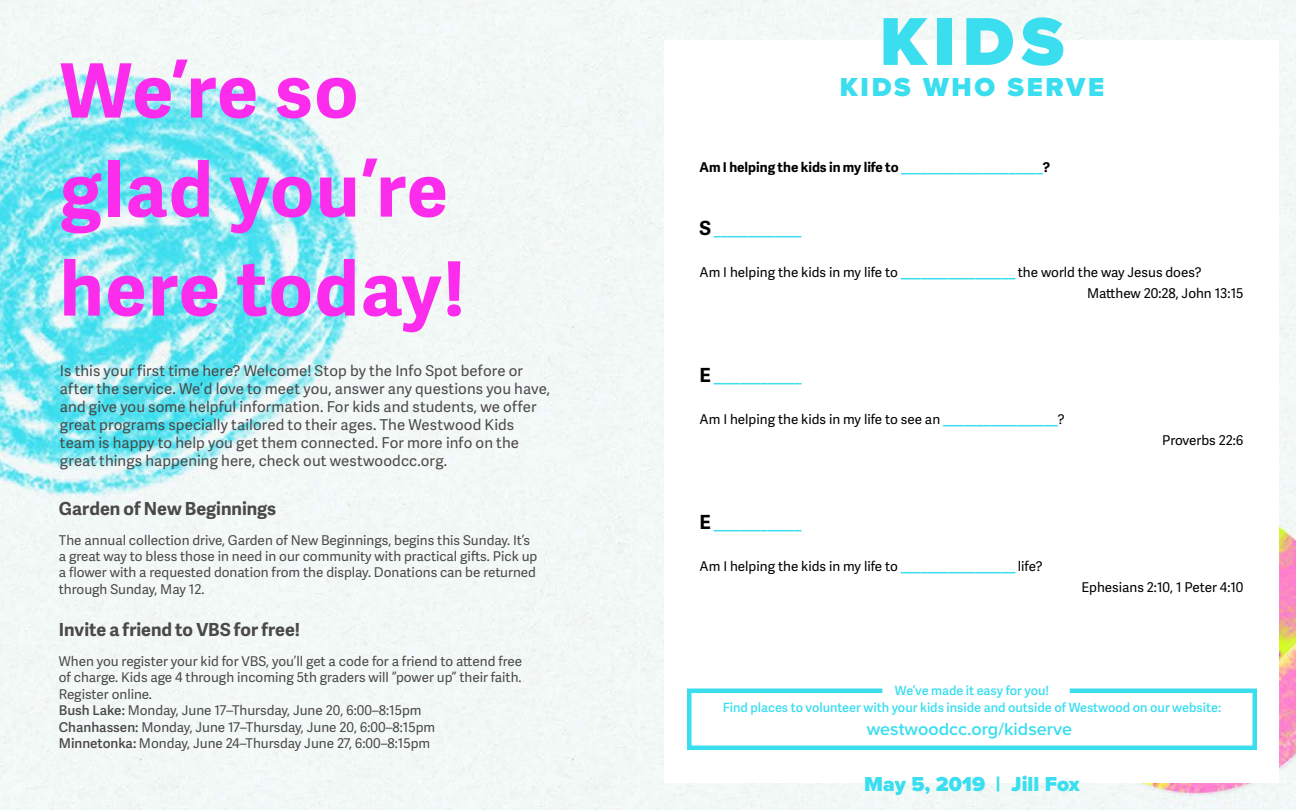
<style>
.page{position:relative;width:1296px;height:810px;background:#fff}
.page>*{position:absolute;margin:0;border:0;box-sizing:border-box;transform-origin:0 0}
.t1{font:700 75px/99px "Adelle Sans";letter-spacing:.02em;color:#fc2cec}
.t2{font:900 70.2px "Proxima Nova";color:#3adeef}
.t3{font:900 27px "Proxima Nova";letter-spacing:.1em;color:#3adeef}
.t4{font:900 21px "Proxima Nova";color:#3adeef}
.t5{font:700 18px "Adelle Sans";color:#4a4949}
.t6{font:600 18px "Proxima Nova";color:#3adeef}
.t7{font:15px/18px "Adelle Sans";letter-spacing:.005em;color:#4a4949}
.t8{font:13.5px/16.5px "Adelle Sans";color:#4a4949}
.t9{font:13.5px/21px "Adelle Sans";color:#000}
.t10{font:700 13.5px "Adelle Sans";color:#000}
.t11{font:700 13.5px "Adelle Sans";color:#3adeef}
.t12{font:600 12.75px/16.5px "Adelle Sans";color:#3adeef;text-align:center}
.s1{font-weight:600}
.s2{color:#3adeef}
.s3{font-size:19.5px;color:#000}
.s4{font-weight:700;color:#3adeef}
</style>
<div class="page">
<img style="left:0;top:0;width:1296px;height:810px">
<div style="left:665px;top:40px;width:614px;height:743px;background:#fff"></div>
<svg style="left:687px;top:688px;width:570px;height:63px"></svg>
<h1 class="t1" style="left:60px;top:38px;width:407px">We’re so glad you’re here today!</h1>
<p class="t7" style="left:60px;top:361px;width:492px">Is this your first time here? Welcome! Stop by the Info Spot before or after the service. We’d love to meet you, answer any questions you have, and give you some helpful information. For kids and students, we offer great programs specially tailored to their ages. The Westwood Kids team is happy to help you get them connected. For more info on the great things happening here, check out westwoodcc.org.</p>
<h3 class="t5" style="left:59px;top:495px;width:219px">Garden of New Beginnings</h3>
<p class="t8" style="left:59px;top:531px;width:480px">The annual collection drive, Garden of New Beginnings, begins this Sunday. It’s a great way to bless those in need in our community with practical gifts. Pick up a flower with a requested donation from the display. Donations can be returned through Sunday, May 12.</p>
<h3 class="t5" style="left:59px;top:616px;width:243px">Invite a friend to VBS for free!</h3>
<p class="t8" style="left:59px;top:653px;width:465px">When you register your kid for VBS, you’ll get a code for a friend to attend free of charge. Kids age 4 through incoming 5th graders will “power up” their faith.<br>Register online.<br><span class="s1">Bush Lake:</span> Monday, June 17–Thursday, June 20, 6:00–8:15pm<br><span class="s1">Chanhassen:</span> Monday, June 17–Thursday, June 20, 6:00–8:15pm<br><span class="s1">Minnetonka:</span> Monday, June 24–Thursday June 27, 6:00–8:15pm</p>
<h2 class="t2" style="left:880px;top:-11px;width:186px">KIDS</h2>
<h3 class="t3" style="left:840px;top:67px;width:266px">KIDS WHO SERVE</h3>
<p class="t10" style="left:699px;top:157px;width:352px">Am I helping the kids in my life to <span class="s2">_____________________</span>?</p>
<p class="t11" style="left:699px;top:220px;width:104px"><span class="s3">S</span> _____________</p>
<p class="t9" style="left:1087px;top:261px;width:158px;text-indent:-388px">Am I helping the kids in my life to <span class="s4">_________________</span> the world the way Jesus does?<br>Matthew 20:28, John 13:15</p>
<p class="t11" style="left:699px;top:367px;width:104px"><span class="s3">E</span> _____________</p>
<p class="t9" style="left:699px;top:408px;width:367px">Am I helping the kids in my life to see an <span class="s4">_________________</span>?</p>
<p class="t9" style="left:1162px;top:429px;width:83px">Proverbs 22:6</p>
<p class="t11" style="left:699px;top:514px;width:104px"><span class="s3">E</span> _____________</p>
<p class="t9" style="left:699px;top:555px;width:345px">Am I helping the kids in my life to <span class="s4">_________________</span> life?</p>
<p class="t9" style="left:1081px;top:576px;width:164px">Ephesians 2:10, 1 Peter 4:10</p>
<p class="t12" style="left:723px;top:682px;width:500px">We’ve made it easy for you!<br>Find places to volunteer with your kids inside and outside of Westwood on our website:</p>
<h3 class="t6" style="left:867px;top:716px;width:207px">westwoodcc.org/kidserve</h3>
<h3 class="t4" style="left:864px;top:769px;width:217px">May 5, 2019 | Jill Fox</h3>
</div>
